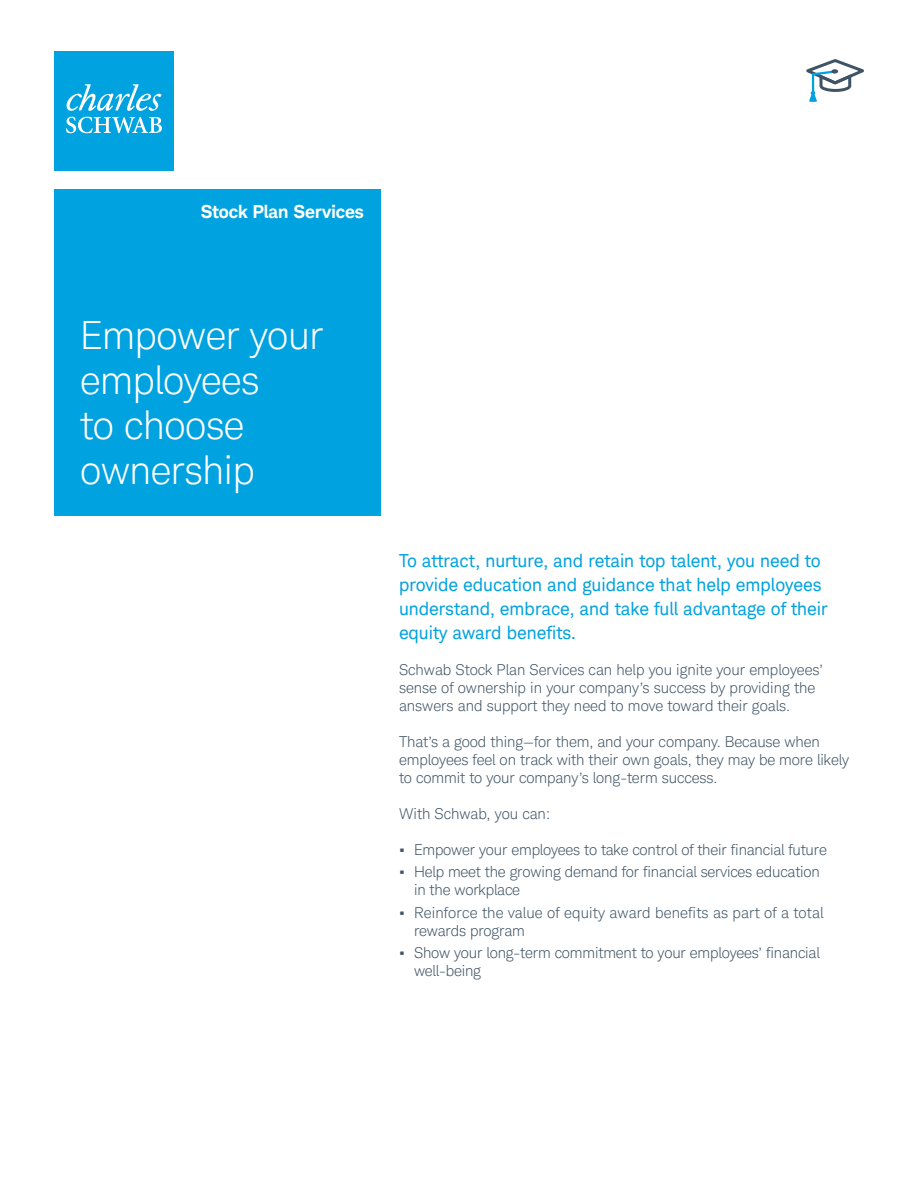
<style>
.page{position:relative;width:918px;height:1188px;background:#fff}
.page>*{position:absolute;margin:0;border:0;box-sizing:border-box;transform-origin:0 0}
.t1{font:300 39px/45px "Charles Modern";letter-spacing:-.01em;color:#fff}
.Introduction{font:18px/24px "Charles Modern";color:#00a2df}
.Heading{font:700 18px "Charles Modern";color:#fff}
.Body{font:300 15px/18px "Charles Modern";letter-spacing:-.005em;color:#3e5364}
.s1{font-weight:400;font-size:16.5px}
</style>
<div class="page">
<div style="left:54px;top:189px;width:327px;height:327px;background:#00a2df"></div>
<svg style="left:806px;top:59px;width:58px;height:43px"></svg>
<div style="left:54px;top:51px;width:120px;height:120px;background:#00a2df"></div>
<svg style="left:66px;top:84px;width:95px;height:27px"></svg>
<svg style="left:66px;top:117px;width:96px;height:16px"></svg>
<p class="Heading" style="left:201px;top:200px;width:164px">Stock Plan Services</p>
<p class="t1" style="left:80px;top:313px;width:245px">Empower your employees<br>to choose ownership</p>
<p class="Introduction" style="left:399px;top:548px;width:430px">To attract, nurture, and retain top talent, you need to provide education and guidance that help employees understand, embrace, and take full advantage of their equity award benefits.</p>
<p class="Body" style="left:399px;top:660px;width:426px">Schwab Stock Plan Services can help you ignite your employees’ sense of ownership in your company’s success by providing the answers and support they need to move toward their goals.</p>
<p class="Body" style="left:399px;top:732px;width:452px">That’s a good thing—for them, and your company. Because when employees feel on track with their own goals, they may be more likely to commit to your company’s long-term success.</p>
<p class="Body" style="left:399px;top:804px;width:153px">With Schwab, you can:</p>
<p class="Body" style="left:399px;top:840px;width:429px"><span class="s1">•</span> Empower your employees to take control of their financial future</p>
<p class="Body" style="left:414px;top:863px;width:407px;text-indent:-15px"><span class="s1">•</span> Help meet the growing demand for financial services education in the workplace</p>
<p class="Body" style="left:414px;top:903px;width:411px;text-indent:-15px"><span class="s1">•</span> Reinforce the value of equity award benefits as part of a total rewards program</p>
<p class="Body" style="left:414px;top:944px;width:407px;text-indent:-15px"><span class="s1">•</span> Show your long-term commitment to your employees’ financial well-being</p>
</div>
